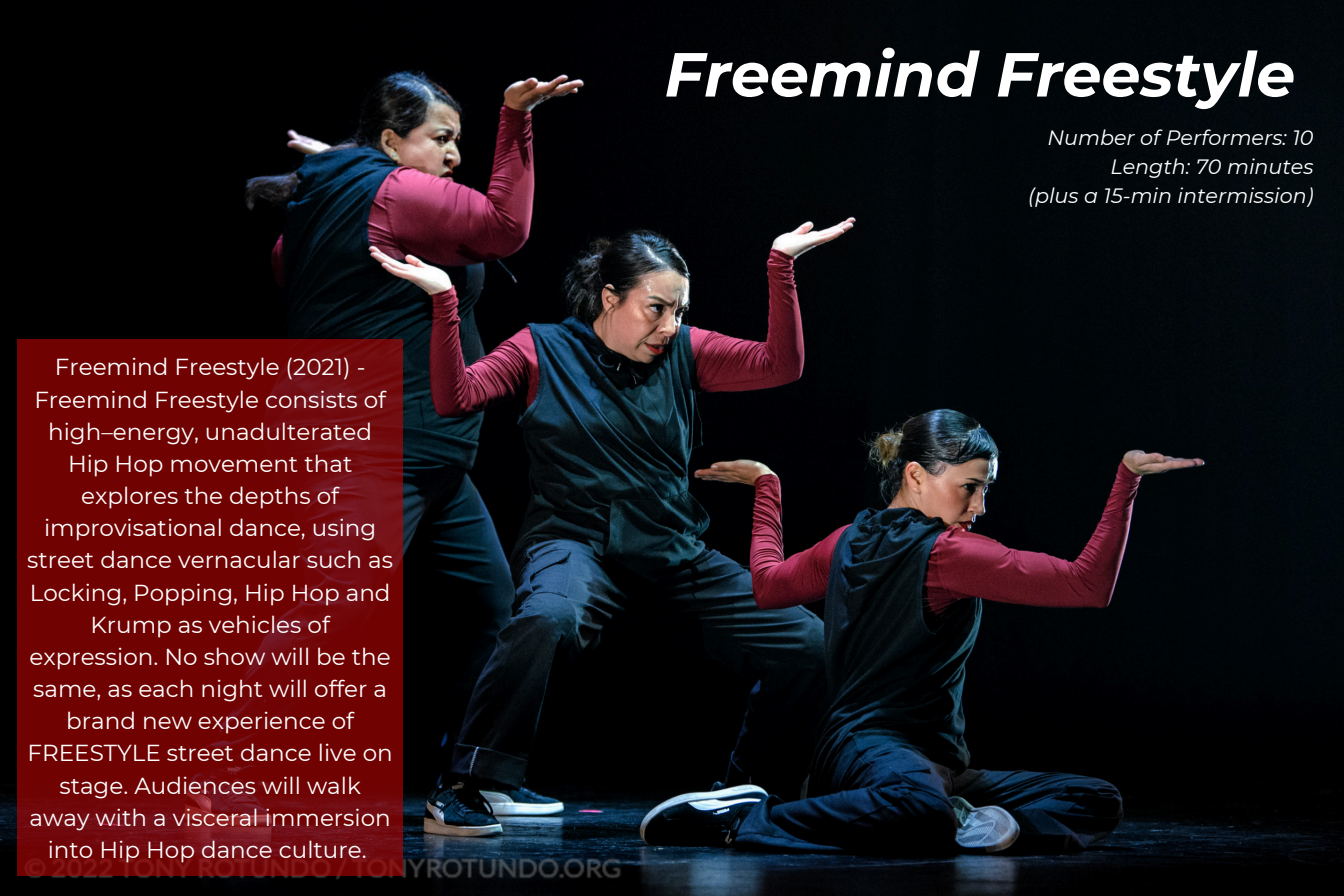
<style>
.page{position:relative;width:1344px;height:896px;background:#fff}
.page>*{position:absolute;margin:0;border:0;box-sizing:border-box;transform-origin:0 0}
.t1{font:italic 700 62.12px "Montserrat";color:#fff}
.t2{font:23.1px/32.2px "Montserrat";color:#fff;text-align:center}
.t3{font:italic 20.74px "Montserrat";color:#fff}
</style>
<div class="page">
<img style="left:0;top:0;width:1344px;height:895px">
<svg style="left:17px;top:339px;width:386px;height:537px;background:#710506"></svg>
<h1 class="t2" style="left:27px;top:351px;width:367px">Freemind Freestyle (2021) -<br>Freemind Freestyle consists of high–energy, unadulterated<br>Hip Hop movement that explores the depths of improvisational dance, using street dance vernacular such as<br>Locking, Popping, Hip Hop and<br>Krump as vehicles of expression. No show will be the same, as each night will offer a brand new experience of<br>FREESTYLE street dance live on stage. Audiences will walk away with a visceral immersion into Hip Hop dance culture.</h1>
<p class="t1" style="left:664px;top:36px;width:632px">Freemind Freestyle</p>
<p class="t3" style="left:1047px;top:125px;width:268px">Number of Performers: 10</p>
<p class="t3" style="left:1111px;top:154px;width:204px">Length: 70 minutes</p>
<p class="t3" style="left:1028px;top:183px;width:287px">(plus a 15-min intermission)</p>
</div>
